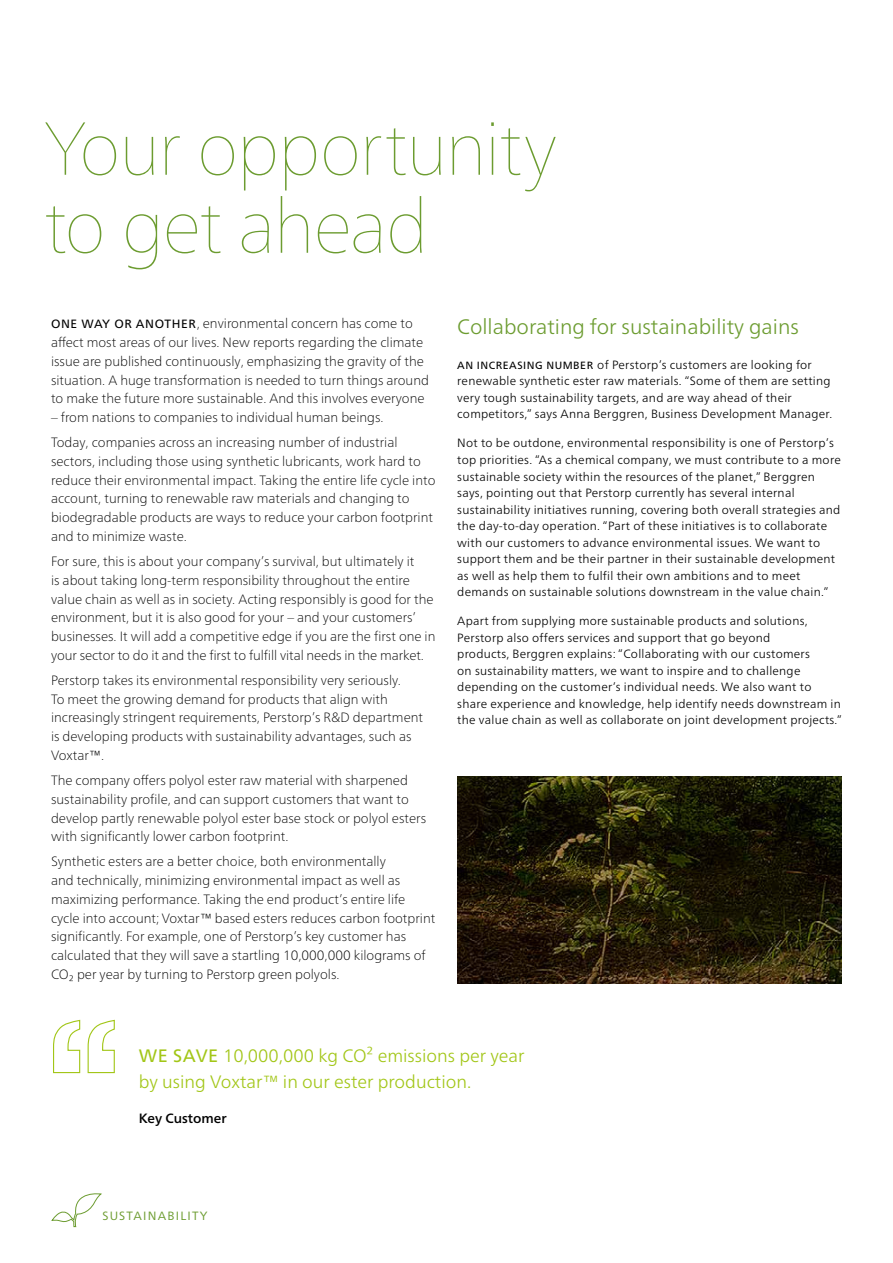
<style>
.page{position:relative;width:893px;height:1263px;background:#fff}
.page>*{position:absolute;margin:0;border:0;box-sizing:border-box;transform-origin:0 0}
.t1{font:200 75px/78px "Frutiger Neue LT Pro";letter-spacing:-.02em;color:#6c9c30}
.t2{font:300 21px "Frutiger Neue LT Pro";color:#6c9c30}
.t3{font:300 18px/25.5px "Frutiger Neue LT Pro";color:#a2c617}
.t4{font:100 13.5px/18.8px "Frutiger Neue LT Pro";color:#000}
.t5{font:500 13.5px "Frutiger Neue LT Pro";color:#000}
.t6{font:300 12px/16.5px "Frutiger Neue LT Pro";letter-spacing:.02em;color:#000}
.t7{font:12px "Frutiger Neue LT Pro";letter-spacing:.1em;color:#6c9c30}
.s1{font-weight:400;font-size:12px}
.s2{font-weight:400;font-size:10.5px}
.s3{font-weight:400}
</style>
<div class="page">
<img style="left:457px;top:776px;width:385px;height:207px">
<svg style="left:53px;top:1019px;width:62px;height:55px"></svg>
<svg style="left:51px;top:1193px;width:51px;height:34px"></svg>
<h1 class="t1" style="left:44px;top:109px;width:515px">Your opportunity to get ahead</h1>
<p class="t4" style="left:51px;top:314px;width:379px"><span class="s1">ONE WAY OR ANOTHER</span>, environmental concern has come to affect most areas of our lives. New reports regarding the climate issue are published continuously, emphasizing the gravity of the situation. A huge transformation is needed to turn things around to make the future more sustainable. And this involves everyone</p>
<p class="t4" style="left:51px;top:405px;width:348px;line-height:25px">– from nations to companies to individual human beings.<br>Today, companies across an increasing number of industrial</p>
<p class="t4" style="left:51px;top:452px;width:386px">sectors, including those using synthetic lubricants, work hard to reduce their environmental impact. Taking the entire life cycle into account, turning to renewable raw materials and changing to biodegradable products are ways to reduce your carbon footprint and to minimize waste.</p>
<p class="t4" style="left:51px;top:552px;width:386px">For sure, this is about your company’s survival, but ultimately it<br>is about taking long-term responsibility throughout the entire value chain as well as in society. Acting responsibly is good for the environment, but it is also good for your – and your customers’ businesses. It will add a competitive edge if you are the first one in your sector to do it and the first to fulfill vital needs in the market.</p>
<p class="t4" style="left:51px;top:671px;width:374px">Perstorp takes its environmental responsibility very seriously.<br>To meet the growing demand for products that align with increasingly stringent requirements, Perstorp’s R&amp;D department is developing products with sustainability advantages, such as Voxtar™.</p>
<p class="t4" style="left:51px;top:771px;width:377px">The company offers polyol ester raw material with sharpened sustainability profile, and can support customers that want to develop partly renewable polyol ester base stock or polyol esters with significantly lower carbon footprint.</p>
<p class="t4" style="left:51px;top:852px;width:386px">Synthetic esters are a better choice, both environmentally<br>and technically, minimizing environmental impact as well as maximizing performance. Taking the end product’s entire life cycle into account; Voxtar™ based esters reduces carbon footprint significantly. For example, one of Perstorp’s key customer has calculated that they will save a startling 10,000,000 kilograms of CO₂ per year by turning to Perstorp green polyols.</p>
<h2 class="t2" style="left:457px;top:314px;width:343px">Collaborating for sustainability gains</h2>
<p class="t6" style="left:457px;top:356px;width:376px"><span class="s2">AN INCREASING NUMBER</span> of Perstorp’s customers are looking for renewable synthetic ester raw materials. “Some of them are setting very tough sustainability targets, and are way ahead of their competitors,” says Anna Berggren, Business Development Manager.</p>
<p class="t6" style="left:457px;top:435px;width:385px">Not to be outdone, environmental responsibility is one of Perstorp’s top priorities. “As a chemical company, we must contribute to a more sustainable society within the resources of the planet,” Berggren says, pointing out that Perstorp currently has several internal sustainability initiatives running, covering both overall strategies and the day-to-day operation. “Part of these initiatives is to collaborate with our customers to advance environmental issues. We want to support them and be their partner in their sustainable development as well as help them to fulfil their own ambitions and to meet demands on sustainable solutions downstream in the value chain.”</p>
<p class="t6" style="left:457px;top:613px;width:386px">Apart from supplying more sustainable products and solutions, Perstorp also offers services and support that go beyond<br>products, Berggren explains: “Collaborating with our customers<br>on sustainability matters, we want to inspire and to challenge depending on the customer’s individual needs. We also want to share experience and knowledge, help identify needs downstream in the value chain as well as collaborate on joint development projects.”</p>
<h3 class="t3" style="left:139px;top:1043px;width:387px"><span class="s3">WE SAVE</span> 10,000,000 kg CO² emissions per year by using Voxtar™ in our ester production.</h3>
<p class="t5" style="left:139px;top:1110px;width:90px">Key Customer</p>
<p class="t7" style="left:102px;top:1208px;width:107px">SUSTAINABILITY</p>
</div>
